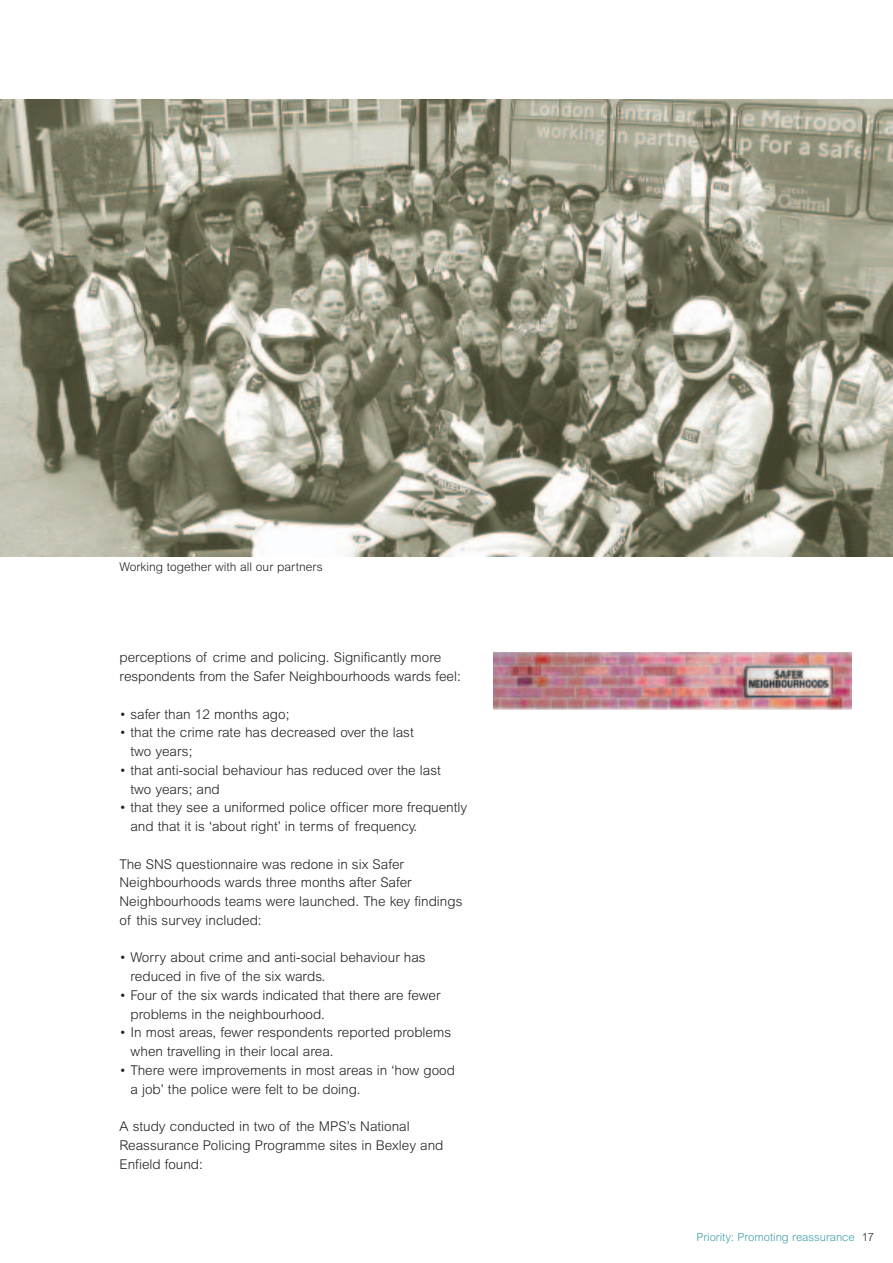
<style>
.page{position:relative;width:893px;height:1263px;background:#fff}
.page>*{position:absolute;margin:0;border:0;box-sizing:border-box;transform-origin:0 0}
.t1{font:300 13.5px/18.8px "Arial";color:#231f20}
.t2{font:300 12px "Arial";color:#231f20}
.t3{font:300 11.25px "Arial";color:#409eab}
.s1{color:#231f20}
</style>
<div class="page">
<img style="left:494px;top:653px;width:357px;height:56px">
<img style="left:0;top:99px;width:892px;height:457px">
<p class="t2" style="left:119px;top:562px;width:205px">Working together with all our partners</p>
<p class="t1" style="left:119px;top:650px;width:343px">perceptions of crime and policing. Significantly more respondents from the Safer Neighbourhoods wards feel:</p>
<p class="t1" style="left:119px;top:706px;width:171px">• safer than 12 months ago;</p>
<p class="t1" style="left:130px;top:725px;width:285px;text-indent:-11px">• that the crime rate has decreased over the last two years;</p>
<p class="t1" style="left:130px;top:762px;width:312px;text-indent:-11px">• that anti-social behaviour has reduced over the last two years; and</p>
<p class="t1" style="left:130px;top:800px;width:338px;text-indent:-11px">• that they see a uniformed police officer more frequently and that it is ‘about right’ in terms of frequency.</p>
<p class="t1" style="left:119px;top:856px;width:344px">The SNS questionnaire was redone in six Safer Neighbourhoods wards three months after Safer Neighbourhoods teams were launched. The key findings of this survey included:</p>
<p class="t1" style="left:130px;top:950px;width:297px;text-indent:-11px">• Worry about crime and anti-social behaviour has reduced in five of the six wards.</p>
<p class="t1" style="left:130px;top:987px;width:312px;text-indent:-11px">• Four of the six wards indicated that there are fewer problems in the neighbourhood.</p>
<p class="t1" style="left:130px;top:1025px;width:322px;text-indent:-11px">• In most areas, fewer respondents reported problems when travelling in their local area.</p>
<p class="t1" style="left:130px;top:1062px;width:326px;text-indent:-11px">• There were improvements in most areas in ‘how good a job’ the police were felt to be doing.</p>
<p class="t1" style="left:119px;top:1118px;width:325px">A study conducted in two of the MPS’s National<br>Reassurance Policing Programme sites in Bexley and<br>Enfield found:</p>
<p class="t3" style="left:696px;top:1233px;width:179px">Priority: Promoting reassurance <span class="s1">17</span></p>
</div>
